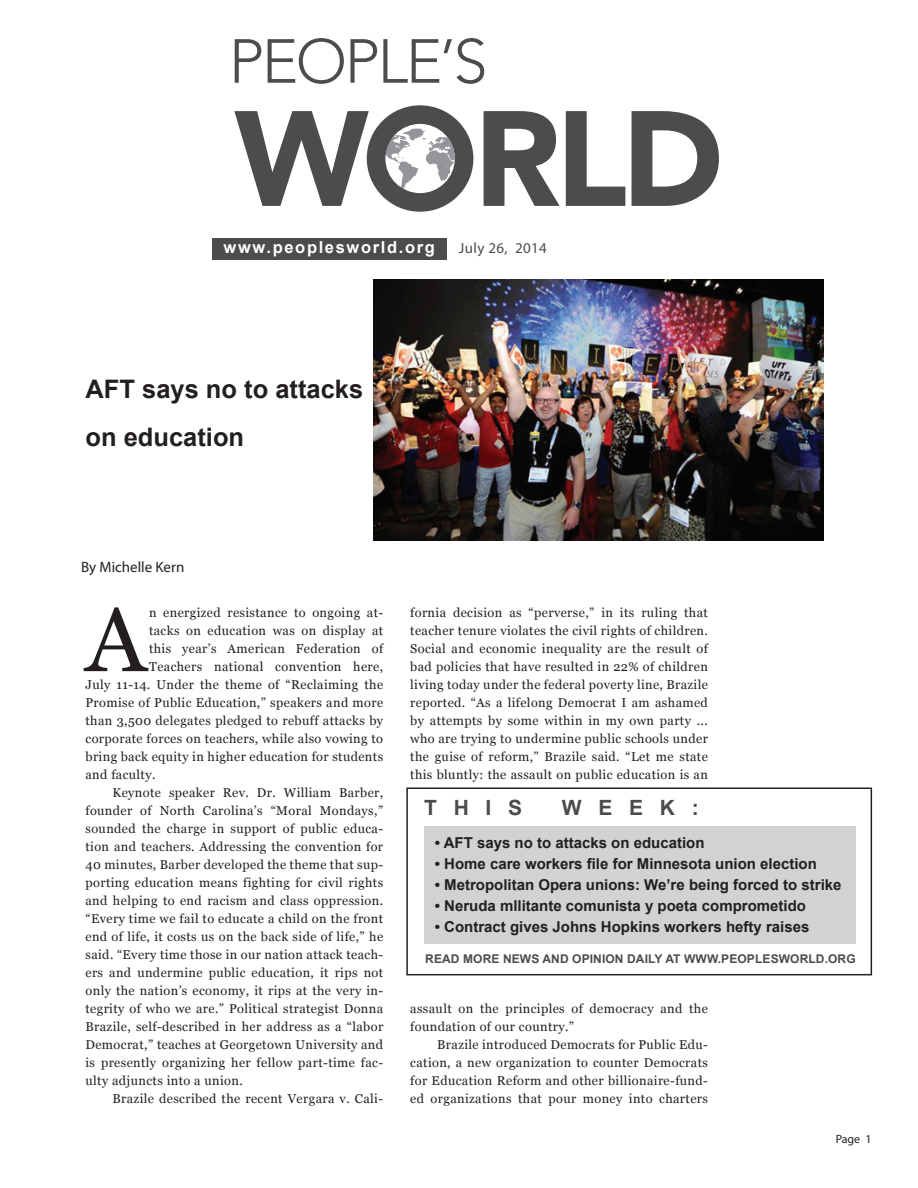
<style>
.page{position:relative;width:918px;height:1188px;background:#fff}
.page>*{position:absolute;margin:0;border:0;box-sizing:border-box;transform-origin:0 0}
.t1{font:90.75px "Georgia";color:#231f20}
.t2{font:700 25.5px/48px "Arial";color:#231f20}
.t3{font:700 21px "Arial";letter-spacing:.8em;color:#4b4c4d}
.t4{font:700 16.5px "Arial";letter-spacing:.1em;color:#fff}
.t5{font:700 15px "Arial";color:#231f20}
.t6{font:15px "Myriad Pro";color:#231f20}
.t7{font:15px "Myriad Pro";letter-spacing:.025em;color:#4b4c4d}
.t8{font:12.75px/18px "Georgia";letter-spacing:.03em;color:#231f20;text-align:justify}
.t9{font:700 12px "Arial";letter-spacing:.01em;color:#4b4c4d}
.t10{font:12px "Myriad Pro";color:#231f20}
</style>
<div class="page">
<div style="left:212px;top:238px;width:235px;height:21px;background:#4b4c4d"></div>
<svg style="left:235px;top:39px;width:26px;height:44px"></svg>
<svg style="left:268px;top:38px;width:76px;height:46px"></svg>
<svg style="left:351px;top:39px;width:26px;height:44px"></svg>
<svg style="left:383px;top:38px;width:101px;height:46px"></svg>
<svg style="left:484px;top:111px;width:76px;height:95px"></svg>
<svg style="left:566px;top:111px;width:59px;height:95px"></svg>
<svg style="left:632px;top:111px;width:87px;height:95px"></svg>
<svg style="left:234px;top:105px;width:239px;height:107px"></svg>
<div style="left:424px;top:826px;width:432px;height:118px;background:#d1d2d4"></div>
<div style="left:406px;top:788px;width:466px;height:187px;border:2px solid #231f20"></div>
<img style="left:374px;top:279px;width:450px;height:261px">
<p class="t4" style="left:224px;top:237px;width:213px">www.peoplesworld.org</p>
<p class="t7" style="left:459px;top:239px;width:90px">July 26, 2014</p>
<h2 class="t2" style="left:86px;top:366px;width:279px">AFT says no to attacks on education</h2>
<p class="t6" style="left:81px;top:558px;width:105px">By Michelle Kern</p>
<h1 class="t1" style="left:86px;top:585px;width:62px">A</h1>
<p class="t8" style="left:149px;top:604px;width:236px">n energized resistance to ongoing at-</p>
<p class="t8" style="left:149px;top:622px;width:236px">tacks on education was on display at</p>
<p class="t8" style="left:149px;top:640px;width:236px">this year’s American Federation of</p>
<p class="t8" style="left:149px;top:658px;width:236px">Teachers national convention here,</p>
<p class="t8" style="left:86px;top:676px;width:299px">July 11-14. Under the theme of “Reclaiming the</p>
<p class="t8" style="left:86px;top:694px;width:299px">Promise of Public Education,” speakers and more</p>
<p class="t8" style="left:86px;top:712px;width:299px">than 3,500 delegates pledged to rebuff attacks by</p>
<p class="t8" style="left:86px;top:730px;width:299px">corporate forces on teachers, while also vowing to</p>
<p class="t8" style="left:86px;top:748px;width:299px">bring back equity in higher education for students</p>
<p class="t8" style="left:86px;top:766px;width:72px">and faculty.</p>
<p class="t8" style="left:113px;top:784px;width:272px">Keynote speaker Rev. Dr. William Barber,</p>
<p class="t8" style="left:86px;top:802px;width:299px">founder of North Carolina’s “Moral Mondays,”</p>
<p class="t8" style="left:86px;top:820px;width:299px">sounded the charge in support of public educa-</p>
<p class="t8" style="left:86px;top:838px;width:299px">tion and teachers. Addressing the convention for</p>
<p class="t8" style="left:86px;top:856px;width:299px">40 minutes, Barber developed the theme that sup-</p>
<p class="t8" style="left:86px;top:874px;width:299px">porting education means fighting for civil rights</p>
<p class="t8" style="left:86px;top:892px;width:299px">and helping to end racism and class oppression.</p>
<p class="t8" style="left:86px;top:910px;width:299px">“Every time we fail to educate a child on the front</p>
<p class="t8" style="left:86px;top:928px;width:299px">end of life, it costs us on the back side of life,” he</p>
<p class="t8" style="left:86px;top:946px;width:299px">said. “Every time those in our nation attack teach-</p>
<p class="t8" style="left:86px;top:964px;width:299px">ers and undermine public education, it rips not</p>
<p class="t8" style="left:86px;top:982px;width:299px">only the nation’s economy, it rips at the very in-</p>
<p class="t8" style="left:86px;top:1000px;width:299px">tegrity of who we are.” Political strategist Donna</p>
<p class="t8" style="left:86px;top:1018px;width:299px">Brazile, self-described in her address as a “labor</p>
<p class="t8" style="left:86px;top:1036px;width:299px">Democrat,” teaches at Georgetown University and</p>
<p class="t8" style="left:86px;top:1054px;width:299px">is presently organizing her fellow part-time fac-</p>
<p class="t8" style="left:86px;top:1072px;width:159px">ulty adjuncts into a union.</p>
<p class="t8" style="left:113px;top:1090px;width:272px">Brazile described the recent Vergara v. Cali-</p>
<p class="t8" style="left:410px;top:604px;width:299px">fornia decision as “perverse,” in its ruling that teacher tenure violates the civil rights of children.<br>Social and economic inequality are the result of bad policies that have resulted in 22% of children living today under the federal poverty line, Brazile reported. “As a lifelong Democrat I am ashamed by attempts by some within in my own party ... who are trying to undermine public schools under the guise of reform,” Brazile said. “Let me state this bluntly: the assault on public education is an</p>
<h3 class="t3" style="left:424px;top:794px;width:100px">t his</h3>
<h3 class="t3" style="left:562px;top:794px;width:139px">week:</h3>
<p class="t5" style="left:435px;top:833px;width:271px">• AFT says no to attacks on education</p>
<p class="t5" style="left:435px;top:854px;width:384px">• Home care workers file for Minnesota union election</p>
<p class="t5" style="left:435px;top:875px;width:408px">• Metropolitan Opera unions: We’re being forced to strike</p>
<p class="t5" style="left:435px;top:896px;width:373px">• Neruda mllitante comunista y poeta comprometido</p>
<p class="t5" style="left:435px;top:917px;width:376px">• Contract gives Johns Hopkins workers hefty raises</p>
<p class="t9" style="left:425px;top:951px;width:272px">read more news an d opinion daily at www</p>
<p class="t9" style="left:718px;top:951px;width:139px">.peoplesworld.org</p>
<p class="t8" style="left:410px;top:1000px;width:299px">assault on the principles of democracy and the foundation of our country.”</p>
<p class="t8" style="left:410px;top:1036px;width:299px;text-indent:27px">Brazile introduced Democrats for Public Edu&shy;cation, a new organization to counter Democrats for Education Reform and other billionaire-fund&shy;ed organizations that pour money into charters</p>
<p class="t10" style="left:836px;top:1132px;width:37px">Page 1</p>
</div>
